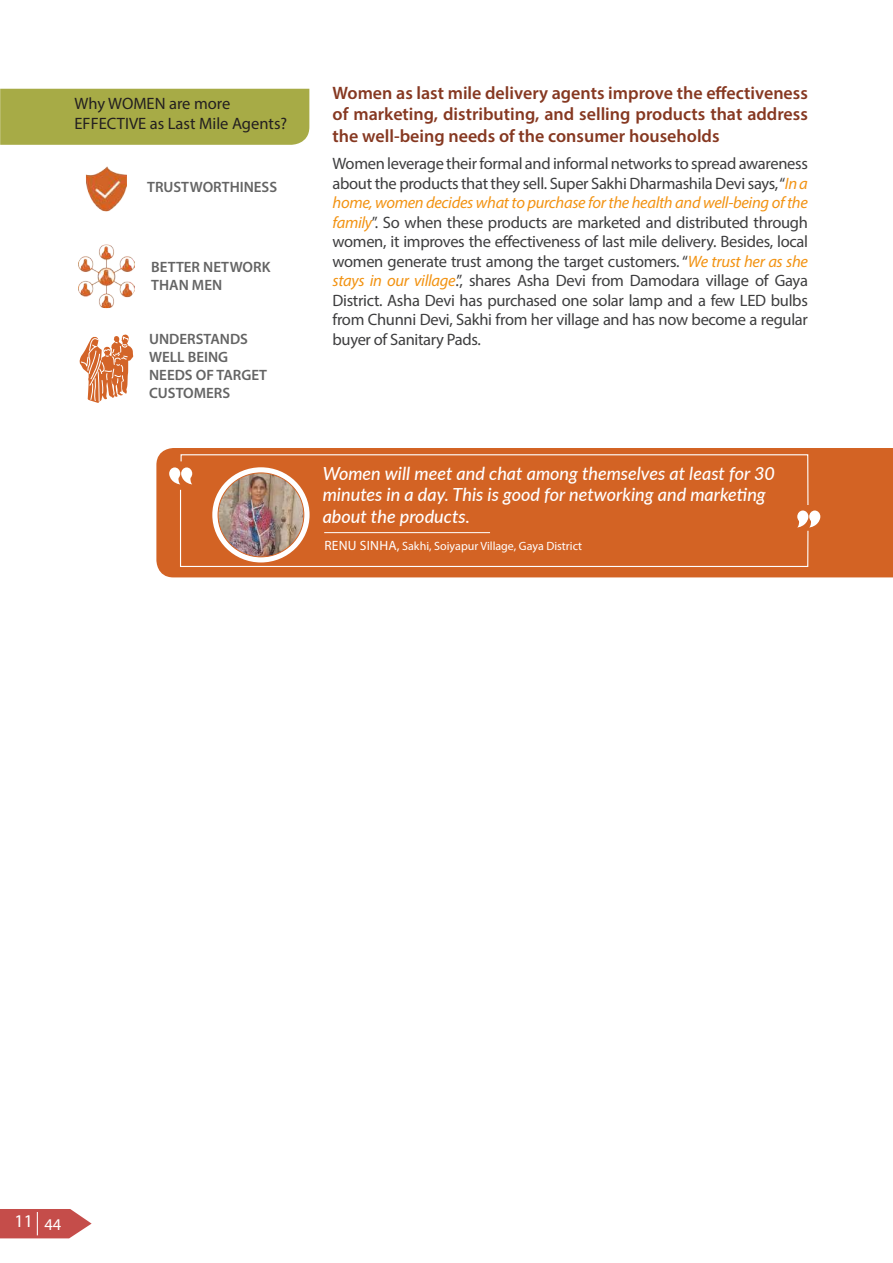
<style>
.page{position:relative;width:893px;height:1263px;background:#fff}
.page>*{position:absolute;margin:0;border:0;box-sizing:border-box;transform-origin:0 0}
.t1{font:600 18px/21.6px "Myriad Pro";color:#863821;text-align:justify}
.t2{font:italic 500 18px/21.6px "Lato";color:#fff}
.t3{font:18px "Myriad Pro";color:#fff}
.t4{font:16.5px/19.5px "Myriad Pro";letter-spacing:-.02em;color:#3e3e3f;text-align:justify}
.t5{font:16.5px/19.8px "Myriad Pro";color:#231f20}
.t6{font:600 15px/18px "Myriad Pro";color:#646464}
.t7{font:12px "Myriad Pro";color:#fff}
.s1{font-style:italic;color:#f29313}
.s2{font-size:13.5px}
</style>
<div class="page">
<svg style="left:0;top:1209px;width:92px;height:29px;background:#cc6461"></svg>
<div style="left:0;top:89px;width:309px;height:56px;background:#a7ab46"></div>
<img style="left:86px;top:166px;width:41px;height:45px">
<img style="left:78px;top:245px;width:57px;height:63px">
<div style="left:156px;top:448px;width:737px;height:129px;background:#d36324"></div>
<svg style="left:169px;top:454px;width:651px;height:73px;background:#d56b2f"></svg>
<div style="left:179px;top:489px;width:630px;height:79px;background:#d36324"></div>
<svg style="left:212px;top:467px;width:98px;height:95px"></svg>
<img style="left:218px;top:473px;width:86px;height:84px">
<svg style="left:80px;top:334px;width:53px;height:69px"></svg>
<p class="t5" style="left:75px;top:94px;width:214px">Why WOMEN are more<br>EFFECTIVE as Last Mile Agents?</p>
<p class="t6" style="left:147px;top:177px;width:131px">TRUSTWORTHINESS</p>
<p class="t6" style="left:151px;top:257px;width:121px">BETTER NETWORK<br>THAN MEN</p>
<p class="t6" style="left:149px;top:330px;width:120px">UNDERSTANDS<br>WELL BEING<br>NEEDS OF TARGET<br>CUSTOMERS</p>
<p class="t1" style="left:333px;top:81px;width:477px">Women as last mile delivery agents improve the effectiveness of marketing, distributing, and selling products that address the well-being needs of the consumer households</p>
<p class="t4" style="left:333px;top:153px;width:477px">Women leverage their formal and informal networks to spread awareness about the products that they sell. Super Sakhi Dharmashila Devi says, “<span class="s1">In a home, women decides what to purchase for the health and well-being of the family</span>”. So when these products are marketed and distributed through women, it improves the effectiveness of last mile delivery. Besides, local women generate trust among the target customers. “<span class="s1">We trust her as she stays in our village</span>.”, shares Asha Devi from Damodara village of Gaya District. Asha Devi has purchased one solar lamp and a few LED bulbs from Chunni Devi, Sakhi from her village and has now become a regular buyer of Sanitary Pads.</p>
<p class="t2" style="left:323px;top:462px;width:454px">Women will meet and chat among themselves at least for 30 minutes in a day. This is good for networking and marketing about the products.</p>
<p class="t7" style="left:324px;top:538px;width:259px"><span class="s2">RENU SINHA,</span> Sakhi, Soiyapur Village, Gaya District</p>
<p class="t3" style="left:14px;top:1210px;width:48px">11 <sub>44</sub></p>
</div>
